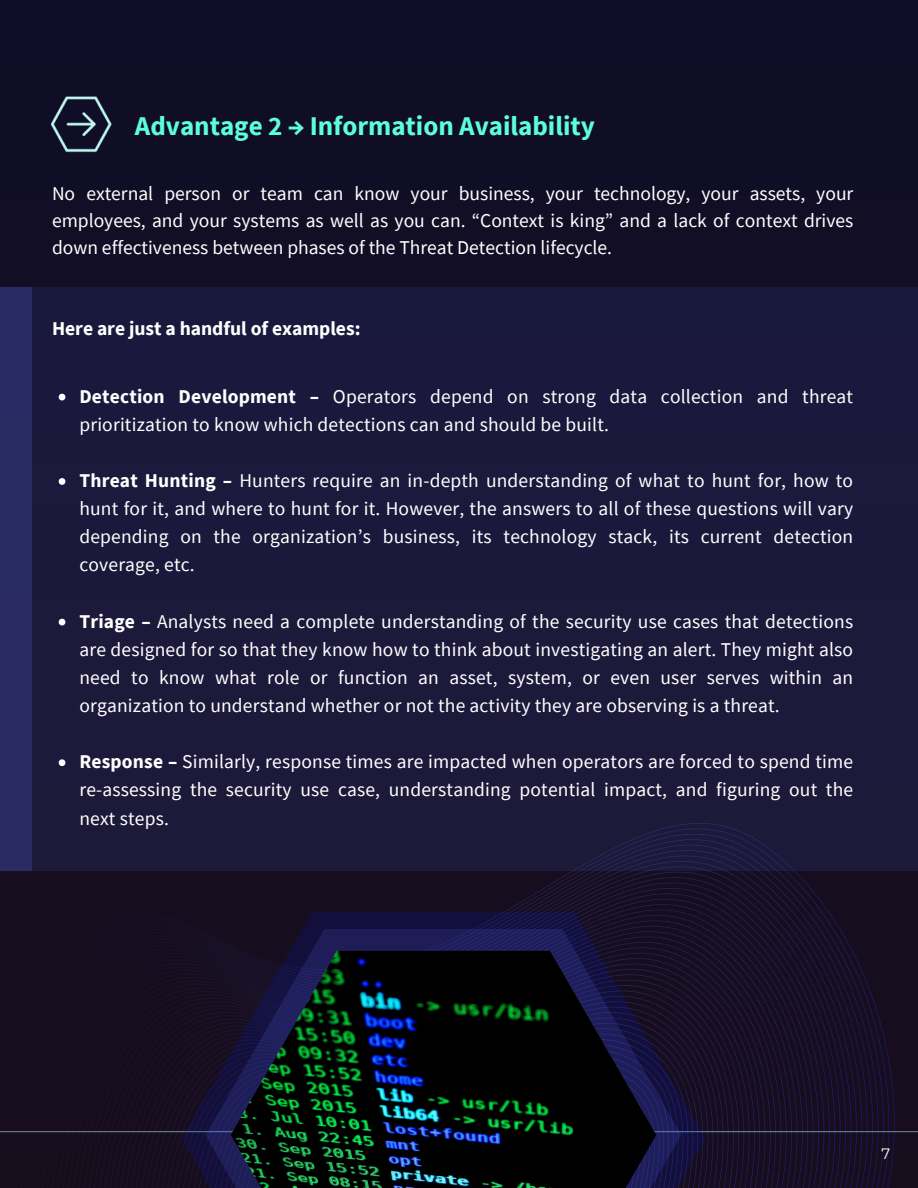
<style>
.page{position:relative;width:918px;height:1188px;background:#100e26}
.page>*{position:absolute;margin:0;border:0;box-sizing:border-box;transform-origin:0 0}
.t1{font:700 27px "Source Sans Pro";color:#5dfde0}
.t2{font:19.5px/28.2px "Source Sans Pro";letter-spacing:.01em;color:#fff;text-align:justify}
.t3{font:700 19.5px "Source Sans Pro";color:#fff}
.t4{font:15px "Montserrat";color:#fff}
.s1{font-weight:700}
</style>
<div class="page">
<svg style="left:0;top:871px;width:918px;height:317px"></svg>
<div style="left:0;top:287px;width:918px;height:584px;background:#1b193b"></div>
<svg style="left:59px;top:394px;width:6px;height:6px"></svg>
<svg style="left:59px;top:478px;width:6px;height:7px"></svg>
<svg style="left:59px;top:619px;width:6px;height:6px"></svg>
<svg style="left:59px;top:759px;width:6px;height:7px"></svg>
<div style="left:0;top:287px;width:32px;height:584px;background:#282b61"></div>
<img style="left:52px;top:96px;width:60px;height:57px">
<hr style="left:0;top:1131px;width:918px;height:1px;background:#c2fef3">
<svg style="left:182px;top:912px;width:523px;height:276px"></svg>
<svg style="left:205px;top:929px;width:476px;height:259px"></svg>
<img style="left:231px;top:951px;width:425px;height:237px">
<h3 class="t1" style="left:135px;top:109px;width:461px">Advantage 2 → Information Availability</h3>
<h2 class="t2" style="left:52px;top:180px;width:803px;line-height:27px">No external person or team can know your business, your technology, your assets, your employees, and your systems as well as you can. “Context is king” and a lack of context drives down effectiveness between phases of the Threat Detection lifecycle.</h2>
<p class="t3" style="left:52px;top:316px;width:310px">Here are just a handful of examples:</p>
<p class="t2" style="left:79px;top:382px;width:775px"><span class="s1">Detection Development –</span> Operators depend on strong data collection and threat prioritization to know which detections can and should be built.</p>
<p class="t2" style="left:79px;top:466px;width:775px"><span class="s1">Threat Hunting –</span> Hunters require an in-depth understanding of what to hunt for, how to hunt for it, and where to hunt for it. However, the answers to all of these questions will vary depending on the organization’s business, its technology stack, its current detection coverage, etc.</p>
<p class="t2" style="left:79px;top:607px;width:775px"><span class="s1">Triage –</span> Analysts need a complete understanding of the security use cases that detections are designed for so that they know how to think about investigating an alert. They might also need to know what role or function an asset, system, or even user serves within an organization to understand whether or not the activity they are observing is a threat.</p>
<p class="t2" style="left:79px;top:747px;width:775px"><span class="s1">Response –</span> Similarly, response times are impacted when operators are forced to spend time re-assessing the security use case, understanding potential impact, and figuring out the next steps.</p>
<p class="t4" style="left:881px;top:1145px;width:10px">7</p>
</div>
